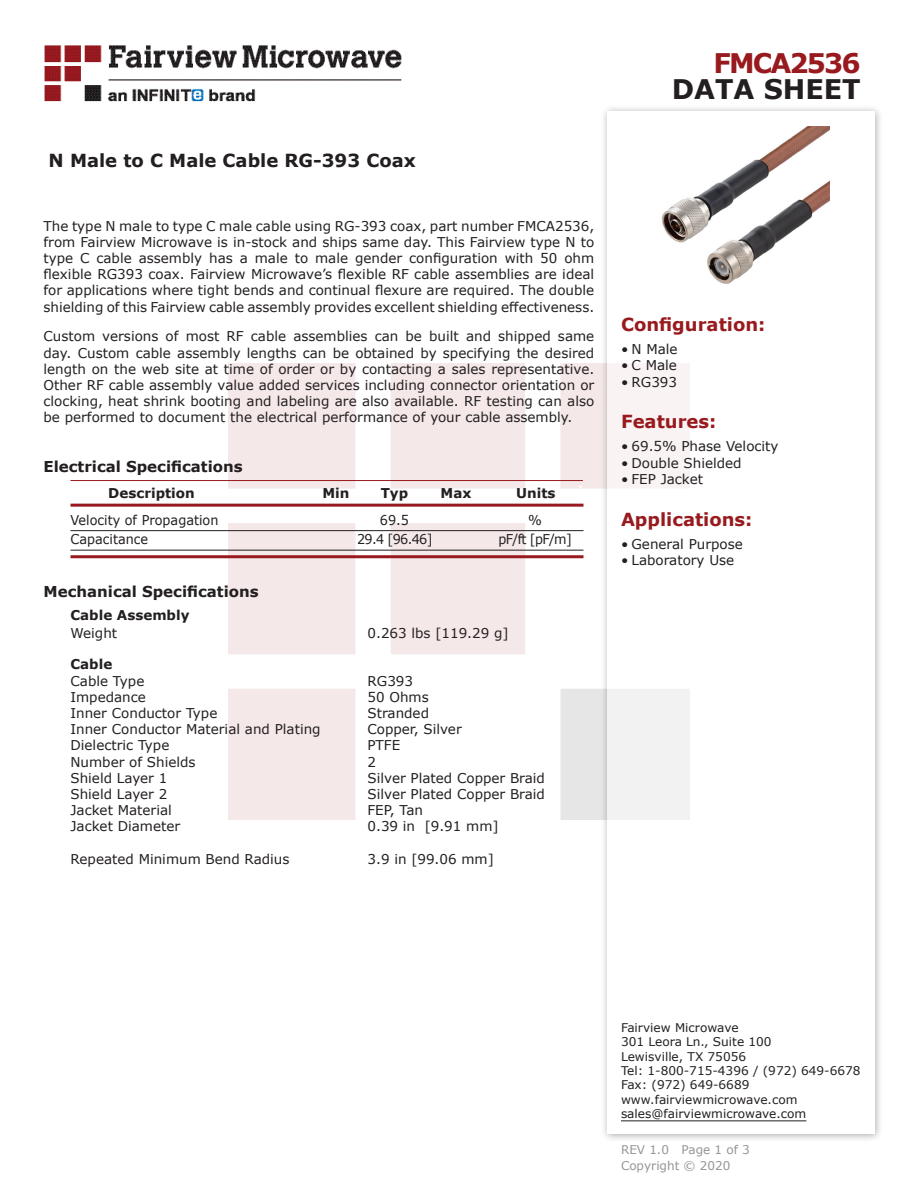
<style>
.page{position:relative;width:918px;height:1188px;background:#fff}
.page>*{position:absolute;margin:0;border:0;box-sizing:border-box;transform-origin:0 0}
.t1{font:700 27px "Verdana";color:#231f20}
.FM{font:700 27px "Verdana";letter-spacing:-.07em;color:#981a1e}
.Web_Description_Para{font:700 18px "Verdana";color:#231f20}
.Head1{font:700 18px "Verdana";color:#981a1e}
.Applications_Header{font:700 18px "Verdana";color:#981a1e}
.Head1-2{font:700 15px "Verdana";color:#231f20}
.MarketingDescription{font:13.5px/16.2px "Verdana";color:#231f20;text-align:justify}
.Specs_Para{font:13.5px "Verdana";color:#231f20}
.Table-Body{font:13.5px "Verdana";color:#231f20;scale:.95 1}
.Table-Header{font:700 13.5px "Verdana";color:#231f20}
.Head3{font:700 13.5px "Verdana";color:#231f20}
.Head1-3{font:700 13.5px "Verdana";color:#fff}
.FM_Info{font:12px "Verdana";color:#231f20}
.REV_Info{font:12px "Verdana";color:#939598}
</style>
<div class="page">
<img style="left:44px;top:45px;width:358px;height:57px">
<div style="left:600px;top:104px;width:284px;height:1039px;background:#231f20;opacity:.75"></div>
<div style="left:608px;top:111px;width:267px;height:1023px;background:#fff"></div>
<hr style="left:70px;top:480px;width:513px;height:1px;background:#981a1e">
<hr style="left:70px;top:504px;width:514px;height:3px;background:#981a1e">
<hr style="left:70px;top:530px;width:514px;height:1px;background:#231f20">
<hr style="left:70px;top:550px;width:514px;height:1px;background:#231f20">
<hr style="left:70px;top:555px;width:514px;height:3px;background:#981a1e">
<hr style="left:621px;top:1120px;width:185px;height:1px;background:#231f20">
<img style="left:661px;top:126px;width:169px;height:158px">
<p class="Web_Description_Para" style="left:49px;top:148px;width:369px">N Male to C Male Cable RG-393 Coax</p>
<p class="MarketingDescription" style="left:44px;top:217px;width:552px">The type N male to type C male cable using RG-393 coax, part number FMCA2536, from Fairview Microwave is in-stock and ships same day. This Fairview type N to type C cable assembly has a male to male gender configuration with 50 ohm flexible RG393 coax. Fairview Microwave’s flexible RF cable assemblies are ideal for applications where tight bends and continual flexure are required. The double shielding of this Fairview cable assembly provides excellent shielding effectiveness.</p>
<p class="MarketingDescription" style="left:44px;top:328px;width:552px">Custom versions of most RF cable assemblies can be built and shipped same day. Custom cable assembly lengths can be obtained by specifying the desired length on the web site at time of order or by contacting a sales representative.<br>Other RF cable assembly value added services including connector orientation or clocking, heat shrink booting and labeling are also available. RF testing can also be performed to document the electrical performance of your cable assembly.</p>
<p class="Head1-2" style="left:44px;top:456px;width:201px">Electrical Specifications</p>
<p class="Head1-3" style="left:578px;top:474px;width:6px">.</p>
<p class="Table-Header" style="left:108px;top:483px;width:88px">Description</p>
<p class="Table-Header" style="left:322px;top:483px;width:29px">Min</p>
<p class="Table-Header" style="left:381px;top:483px;width:29px">Typ</p>
<p class="Table-Header" style="left:441px;top:483px;width:32px">Max</p>
<p class="Table-Header" style="left:516px;top:483px;width:41px">Units</p>
<p class="Table-Body" style="left:70px;top:510px;width:157px">Velocity of Propagation</p>
<p class="Table-Body" style="left:380px;top:510px;width:32px">69.5</p>
<p class="Table-Body" style="left:528px;top:510px;width:16px">%</p>
<p class="Table-Body" style="left:70px;top:530px;width:83px">Capacitance</p>
<p class="Table-Body" style="left:357px;top:530px;width:81px">29.4 [96.46]</p>
<p class="Table-Body" style="left:498px;top:530px;width:79px">pF/ft [pF/m]</p>
<p class="Head1-2" style="left:44px;top:581px;width:217px">Mechanical Specifications</p>
<p class="Head3" style="left:70px;top:606px;width:121px">Cable Assembly</p>
<p class="Specs_Para" style="left:70px;top:624px;width:48px">Weight</p>
<p class="Specs_Para" style="left:368px;top:624px;width:143px">0.263 lbs [119.29 g]</p>
<p class="Head3" style="left:70px;top:655px;width:43px">Cable</p>
<p class="Specs_Para" style="left:70px;top:671px;width:75px">Cable Type</p>
<p class="Specs_Para" style="left:368px;top:671px;width:47px">RG393</p>
<p class="Specs_Para" style="left:70px;top:688px;width:77px">Impedance</p>
<p class="Specs_Para" style="left:368px;top:688px;width:63px">50 Ohms</p>
<p class="Specs_Para" style="left:70px;top:704px;width:148px">Inner Conductor Type</p>
<p class="Specs_Para" style="left:368px;top:704px;width:63px">Stranded</p>
<p class="Specs_Para" style="left:70px;top:720px;width:252px">Inner Conductor Material and Plating</p>
<p class="Specs_Para" style="left:368px;top:720px;width:96px">Copper, Silver</p>
<p class="Specs_Para" style="left:70px;top:736px;width:100px">Dielectric Type</p>
<p class="Specs_Para" style="left:368px;top:736px;width:34px">PTFE</p>
<p class="Specs_Para" style="left:70px;top:752px;width:127px">Number of Shields</p>
<p class="Specs_Para" style="left:368px;top:752px;width:10px">2</p>
<p class="Specs_Para" style="left:70px;top:769px;width:98px">Shield Layer 1</p>
<p class="Specs_Para" style="left:368px;top:769px;width:179px">Silver Plated Copper Braid</p>
<p class="Specs_Para" style="left:70px;top:785px;width:98px">Shield Layer 2</p>
<p class="Specs_Para" style="left:368px;top:785px;width:179px">Silver Plated Copper Braid</p>
<p class="Specs_Para" style="left:70px;top:801px;width:103px">Jacket Material</p>
<p class="Specs_Para" style="left:368px;top:801px;width:57px">FEP, Tan</p>
<p class="Specs_Para" style="left:70px;top:817px;width:111px">Jacket Diameter</p>
<p class="Specs_Para" style="left:368px;top:817px;width:133px">0.39 in [9.91 mm]</p>
<p class="Specs_Para" style="left:70px;top:850px;width:220px">Repeated Minimum Bend Radius</p>
<p class="Specs_Para" style="left:368px;top:850px;width:128px">3.9 in [99.06 mm]</p>
<p class="FM" style="left:714px;top:44px;width:149px">FMCA2536</p>
<p class="t1" style="left:672px;top:70px;width:191px">DATA SHEET</p>
<p class="Head1" style="left:621px;top:312px;width:146px">Configuration:</p>
<p class="MarketingDescription" style="left:621px;top:341px;width:58px">• N Male</p>
<p class="MarketingDescription" style="left:621px;top:357px;width:57px">• C Male</p>
<p class="MarketingDescription" style="left:621px;top:373px;width:58px">• RG393</p>
<p class="Head1" style="left:621px;top:409px;width:97px">Features:</p>
<p class="MarketingDescription" style="left:621px;top:438px;width:159px">• 69.5% Phase Velocity</p>
<p class="MarketingDescription" style="left:621px;top:454px;width:122px">• Double Shielded</p>
<p class="MarketingDescription" style="left:621px;top:471px;width:84px">• FEP Jacket</p>
<p class="Applications_Header" style="left:621px;top:506px;width:133px">Applications:</p>
<p class="MarketingDescription" style="left:621px;top:535px;width:123px">• General Purpose</p>
<p class="MarketingDescription" style="left:621px;top:552px;width:115px">• Laboratory Use</p>
<p class="FM_Info" style="left:621px;top:1019px;width:119px">Fairview Microwave</p>
<p class="FM_Info" style="left:621px;top:1034px;width:152px">301 Leora Ln., Suite 100</p>
<p class="FM_Info" style="left:621px;top:1048px;width:127px">Lewisville, TX 75056</p>
<p class="FM_Info" style="left:621px;top:1062px;width:241px">Tel: 1-800-715-4396 / (972) 649-6678</p>
<p class="FM_Info" style="left:621px;top:1077px;width:130px">Fax: (972) 649-6689</p>
<p class="FM_Info" style="left:621px;top:1091px;width:178px">www.fairviewmicrowave.com</p>
<p class="FM_Info" style="left:621px;top:1106px;width:187px">sales@fairviewmicrowave.com</p>
<p class="REV_Info" style="left:621px;top:1141px;width:130px">REV 1.0 Page 1 of 3</p>
<p class="REV_Info" style="left:621px;top:1157px;width:111px">Copyright © 2020</p>
</div>
